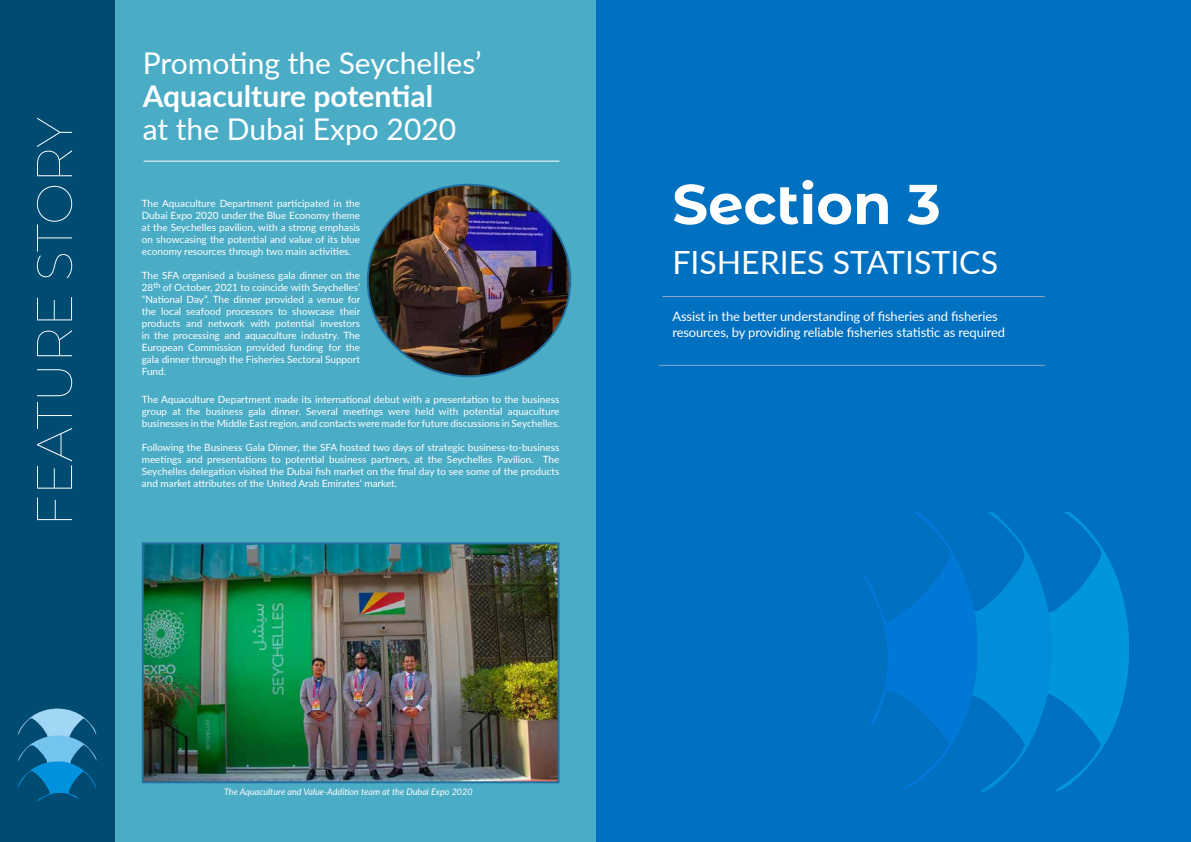
<style>
.page{position:relative;width:1191px;height:842px;background:#fff}
.page>*{position:absolute;margin:0;border:0;box-sizing:border-box;transform-origin:0 0}
.t1{font:700 56px "Montserrat Alternates";color:#fff}
.t2{font:100 50px "Montserrat";letter-spacing:-.005em;color:#fff}
.t3{font:32px "Lato";color:#fff}
.t4{font:30px "Lato";color:#fff}
.t5{font:700 30px "Lato";color:#fff}
.t6{font:13px/15.6px "Lato";letter-spacing:-.01em;color:#fff}
.t7{font:10px/12px "Lato";color:#fff;text-align:justify}
.t8{font:italic 9px "Lato";color:#fff}
</style>
<div class="page">
<div style="left:595px;top:0;width:596px;height:842px;background:#0070c0"></div>
<hr style="left:662px;top:296px;width:382px;height:1px;background:#8da8cb">
<hr style="left:659px;top:365px;width:385px;height:1px;background:#8da8cb">
<img style="left:863px;top:512px;width:266px;height:281px">
<div style="left:0;top:0;width:596px;height:842px;background:#4bacc6"></div>
<div style="left:0;top:0;width:114px;height:842px;background:#004b72"></div>
<hr style="left:144px;top:161px;width:415px;height:1px;background:#fff">
<img style="left:145px;top:545px;width:411px;height:235px">
<div style="left:142px;top:542px;width:417px;height:241px;border:2px solid #2270a0"></div>
<img style="left:17px;top:708px;width:80px;height:94px">
<img style="left:368px;top:185px;width:202px;height:191px">
<h2 class="t2" style="left:21px;top:527px;width:411px;rotate:-90deg">FEATURE STORY</h2>
<h3 class="t4" style="left:143px;top:41px;width:340px">Promoting the Seychelles’</h3>
<h3 class="t5" style="left:143px;top:74px;width:292px">Aquaculture potential</h3>
<h3 class="t4" style="left:143px;top:107px;width:315px">at the Dubai Expo 2020</h3>
<p class="t7" style="left:142px;top:196px;width:220px">The Aquaculture Department participated in the Dubai Expo 2020 under the Blue Economy theme at the Seychelles pavilion, with a strong emphasis on showcasing the potential and value of its blue economy resources through two main activities.</p>
<p class="t7" style="left:142px;top:268px;width:220px">The SFA organised a business gala dinner on the 28<sup>th</sup> of October, 2021 to coincide with Seychelles’ “National Day”. The dinner provided a venue for the local seafood processors to showcase their products and network with potential investors in the processing and aquaculture industry. The European Commission provided funding for the gala dinner through the Fisheries Sectoral Support Fund.</p>
<p class="t7" style="left:142px;top:393px;width:419px">The Aquaculture Department made its international debut with a presentation to the business group at the business gala dinner. Several meetings were held with potential aquaculture businesses in the Middle East region, and contacts were made for future discussions in Seychelles.</p>
<p class="t7" style="left:142px;top:441px;width:419px">Following the Business Gala Dinner, the SFA hosted two days of strategic business-to-business meetings and presentations to potential business partners, at the Seychelles Pavilion. The Seychelles delegation visited the Dubai fish market on the final day to see some of the products and market attributes of the United Arab Emirates’ market.</p>
<p class="t8" style="left:224px;top:785px;width:250px">The Aquaculture and Value-Addition team at the Dubai Expo 2020</p>
<h1 class="t1" style="left:672px;top:164px;width:270px">Section 3</h1>
<h3 class="t3" style="left:672px;top:239px;width:327px">FISHERIES STATISTICS</h3>
<h3 class="t6" style="left:672px;top:308px;width:334px">Assist in the better understanding of fisheries and fisheries resources, by providing reliable fisheries statistic as required</h3>
</div>
